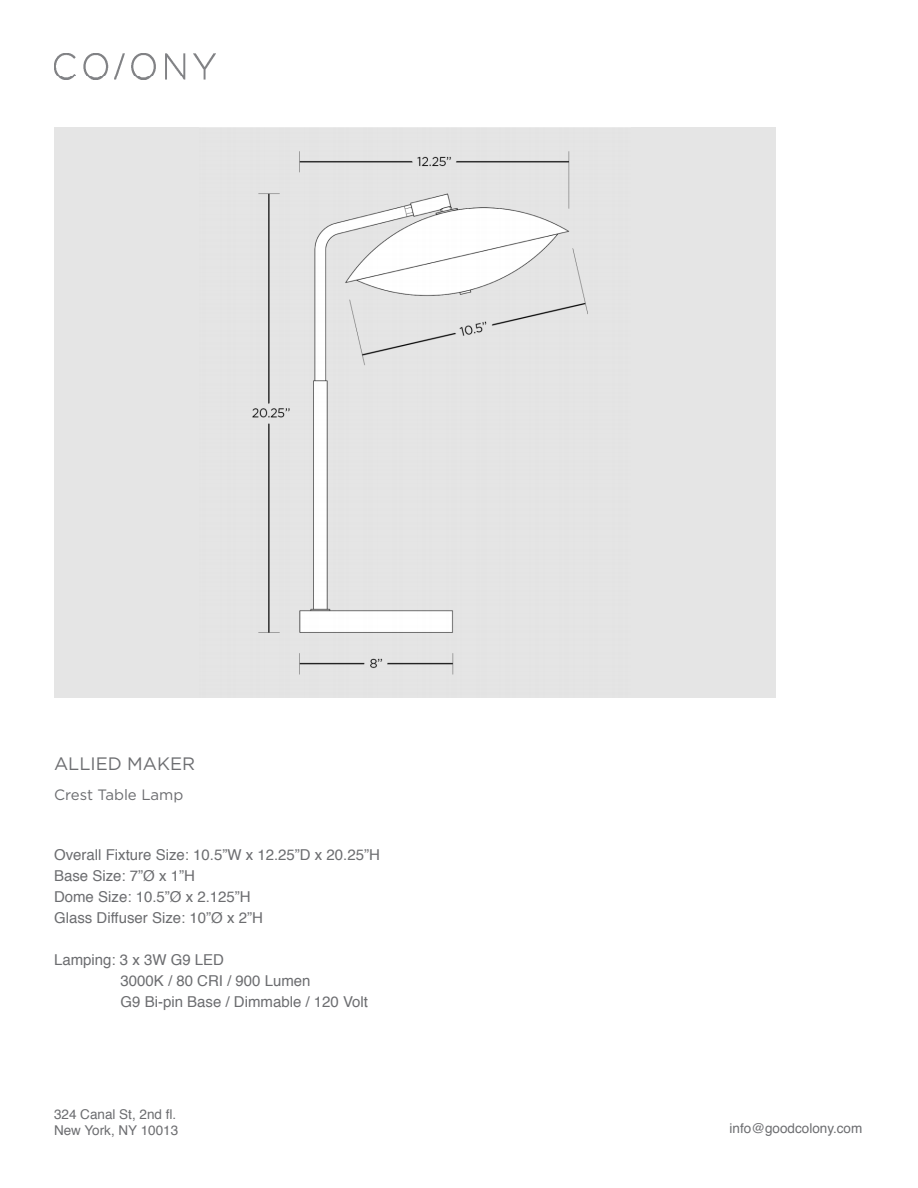
<style>
.page{position:relative;width:918px;height:1188px;background:#fff}
.page>*{position:absolute;margin:0;border:0;box-sizing:border-box;transform-origin:0 0}
.t1{font:18px "Gotham";color:#6c6d70}
.t2{font:15px "Helvetica";color:#6c6d70}
.t3{font:15px "Gotham";color:#6c6d70}
.t4{font:13.5px "Helvetica";color:#6c6d70}
</style>
<div class="page">
<img style="left:54px;top:54px;width:162px;height:25px">
<div style="left:54px;top:128px;width:722px;height:570px;background:#e5e5e5"></div>
<img style="left:252px;top:151px;width:336px;height:524px">
<p class="t1" style="left:54px;top:754px;width:143px">ALLIED MAKER</p>
<p class="t3" style="left:54px;top:786px;width:131px">Crest Table Lamp</p>
<p class="t2" style="left:54px;top:843px;width:327px">Overall Fixture Size: 10.5”W x 12.25”D x 20.25”H</p>
<p class="t2" style="left:54px;top:864px;width:142px">Base Size: 7”Ø x 1”H</p>
<p class="t2" style="left:54px;top:885px;width:198px">Dome Size: 10.5”Ø x 2.125”H</p>
<p class="t2" style="left:54px;top:906px;width:210px">Glass Diffuser Size: 10”Ø x 2”H</p>
<p class="t2" style="left:54px;top:948px;width:172px">Lamping: 3 x 3W G9 LED</p>
<p class="t2" style="left:121px;top:969px;width:192px">3000K / 80 CRI / 900 Lumen</p>
<p class="t2" style="left:121px;top:990px;width:249px">G9 Bi-pin Base / Dimmable / 120 Volt</p>
<p class="t4" style="left:54px;top:1104px;width:124px">324 Canal St, 2nd fl.</p>
<p class="t4" style="left:54px;top:1120px;width:126px">New York, NY 10013</p>
<p class="t4" style="left:730px;top:1118px;width:134px">info@goodcolony.com</p>
</div>
